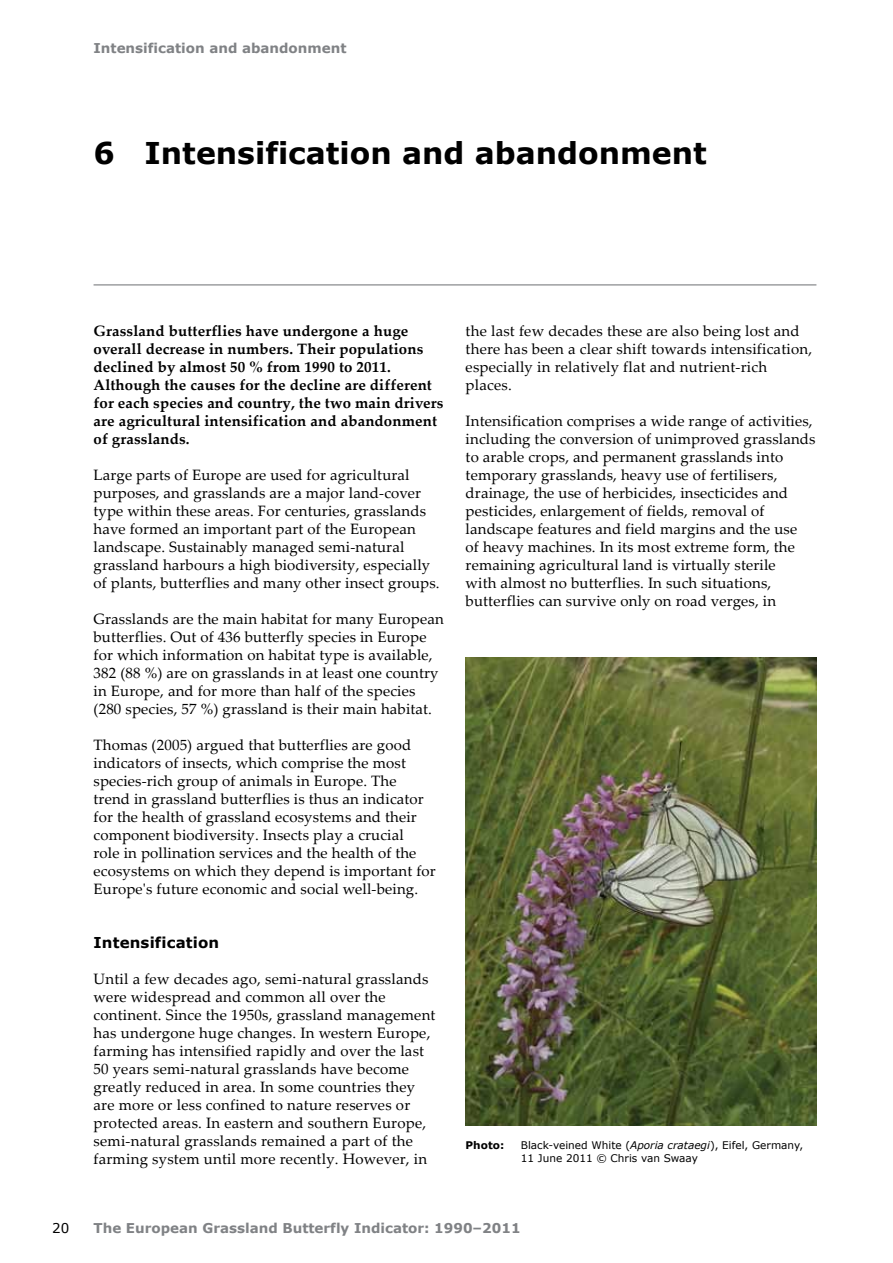
<style>
.page{position:relative;width:893px;height:1263px;background:#fff}
.page>*{position:absolute;margin:0;border:0;box-sizing:border-box;transform-origin:0 0}
.t1{font:700 30px "Verdana";color:#000}
.t2{font:15px/18px "Palatino Linotype";letter-spacing:.01em;color:#000}
.t3{font:700 15px/18px "Palatino Linotype";letter-spacing:.01em;color:#000}
.t4{font:700 15px "Verdana";letter-spacing:.01em;color:#000}
.t5{font:700 13.5px "Verdana";color:#808285}
.t6{font:13.5px "Verdana";color:#000}
.t7{font:10.5px/12.8px "Verdana";color:#000}
.t8{font:700 10.5px "Verdana";color:#000}
.s1{font-style:italic}
</style>
<div class="page">
<hr style="left:94px;top:285px;width:722px;height:1px;background:#6d6e71">
<img style="left:465px;top:658px;width:351px;height:467px">
<p class="t5" style="left:94px;top:39px;width:254px">Intensification and abandonment</p>
<h1 class="t1" style="left:94px;top:132px;width:615px">6 Intensification and abandonment</h1>
<p class="t3" style="left:94px;top:321px;width:351px">Grassland butterflies have undergone a huge overall decrease in numbers. Their populations declined by almost 50 % from 1990 to 2011.<br>Although the causes for the decline are different for each species and country, the two main drivers are agricultural intensification and abandonment of grasslands.</p>
<p class="t2" style="left:94px;top:465px;width:348px">Large parts of Europe are used for agricultural purposes, and grasslands are a major land-cover type within these areas. For centuries, grasslands have formed an important part of the European landscape. Sustainably managed semi-natural grassland harbours a high biodiversity, especially of plants, butterflies and many other insect groups.</p>
<p class="t2" style="left:94px;top:609px;width:352px">Grasslands are the main habitat for many European butterflies. Out of 436 butterfly species in Europe for which information on habitat type is available, 382 (88 %) are on grasslands in at least one country in Europe, and for more than half of the species (280 species, 57 %) grassland is their main habitat.</p>
<p class="t2" style="left:94px;top:735px;width:344px">Thomas (2005) argued that butterflies are good indicators of insects, which comprise the most species-rich group of animals in Europe. The trend in grassland butterflies is thus an indicator for the health of grassland ecosystems and their component biodiversity. Insects play a crucial<br>role in pollination services and the health of the ecosystems on which they depend is important for Europe's future economic and social well-being.</p>
<p class="t4" style="left:94px;top:932px;width:127px">Intensification</p>
<p class="t2" style="left:94px;top:969px;width:343px">Until a few decades ago, semi-natural grasslands were widespread and common all over the continent. Since the 1950s, grassland management has undergone huge changes. In western Europe, farming has intensified rapidly and over the last 50 years semi-natural grasslands have become greatly reduced in area. In some countries they are more or less confined to nature reserves or protected areas. In eastern and southern Europe, semi-natural grasslands remained a part of the farming system until more recently. However, in</p>
<p class="t2" style="left:466px;top:321px;width:348px">the last few decades these are also being lost and there has been a clear shift towards intensification, especially in relatively flat and nutrient-rich places.</p>
<p class="t2" style="left:466px;top:411px;width:351px">Intensification comprises a wide range of activities, including the conversion of unimproved grasslands to arable crops, and permanent grasslands into temporary grasslands, heavy use of fertilisers, drainage, the use of herbicides, insecticides and pesticides, enlargement of fields, removal of landscape features and field margins and the use<br>of heavy machines. In its most extreme form, the remaining agricultural land is virtually sterile<br>with almost no butterflies. In such situations, butterflies can survive only on road verges, in</p>
<p class="t8" style="left:466px;top:1138px;width:40px">Photo:</p>
<p class="t7" style="left:521px;top:1139px;width:284px">Black-veined White (<span class="s1">Aporia crataegi</span>), Eifel, Germany,<br>11 June 2011 © Chris van Swaay</p>
<p class="t6" style="left:52px;top:1219px;width:19px">20</p>
<p class="t5" style="left:94px;top:1219px;width:429px">The European Grassland Butterfly Indicator: 1990–2011</p>
</div>
